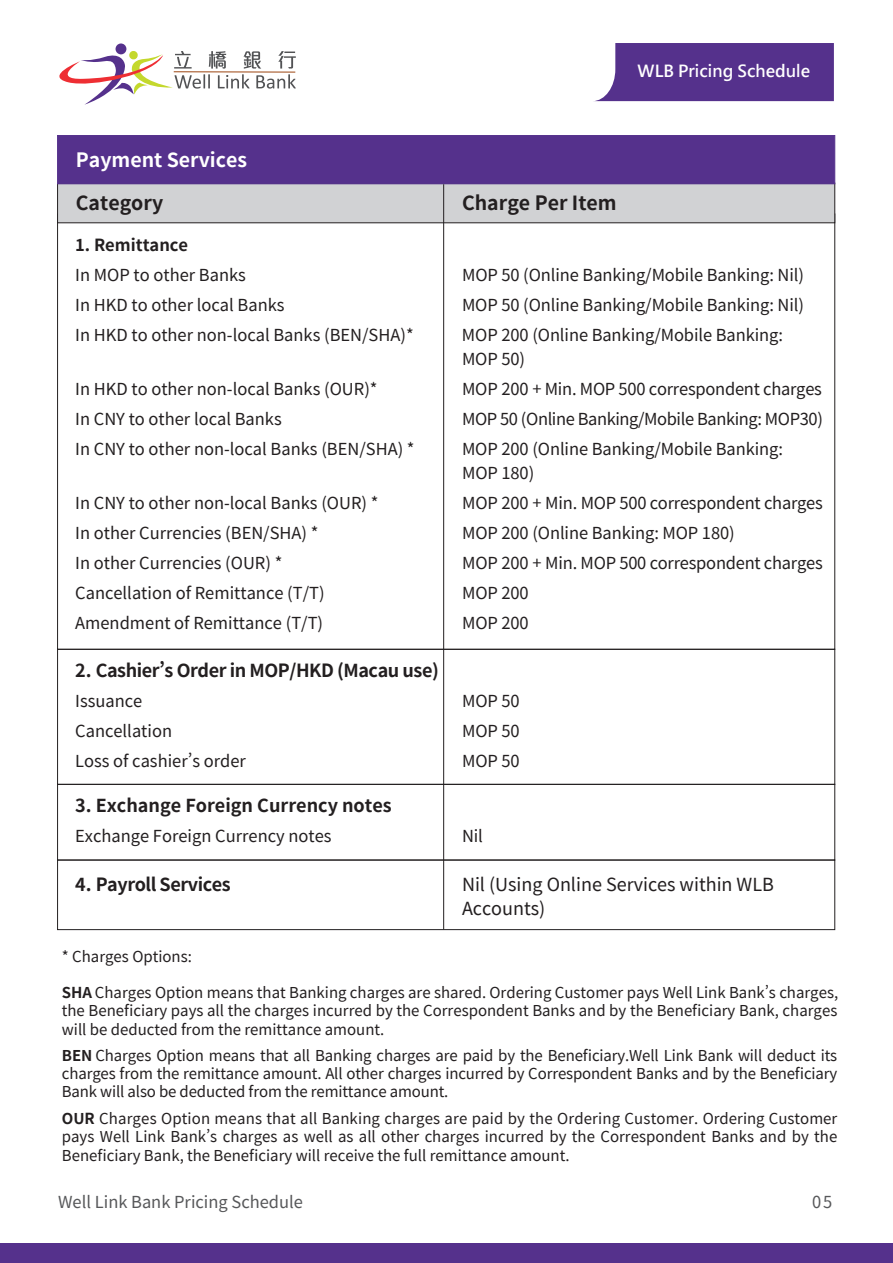
<style>
.page{position:relative;width:893px;height:1263px;background:#fff}
.page>*{position:absolute;margin:0;border:0;box-sizing:border-box;transform-origin:0 0}
.t1{font:700 19.5px "Taipei Sans TC Beta";color:#231f20}
.t2{font:700 19.5px "Taipei Sans TC Beta";color:#fff}
.t3{font:700 18px "Taipei Sans TC Beta";letter-spacing:-.025em;color:#231f20}
.t4{font:18px/24px "Taipei Sans TC Beta";color:#231f20}
.t5{font:700 18px "Taipei Sans TC Beta";color:#231f20}
.t6{font:16.5px/30px "Taipei Sans TC Beta";color:#231f20}
.t7{font:16.5px "Taipei Sans TC Beta";color:#57585a}
.t8{font:700 16.5px "Microsoft Jheng Hei";color:#fff}
.t9{font:700 16.5px "Taipei Sans TC Beta";color:#231f20}
.t10{font:15px/18px "Taipei Sans TC Beta";color:#231f20}
.s1{font-weight:700}
</style>
<div class="page">
<div style="left:115px;top:43px;width:11px;height:11px;background:#55318c;border-radius:50%"></div>
<svg style="left:59px;top:50px;width:237px;height:55px"></svg>
<div style="left:57px;top:784px;width:778px;height:76px;border:1px solid #231f20"></div>
<div style="left:57px;top:649px;width:778px;height:135px;border:1px solid #231f20"></div>
<div style="left:57px;top:860px;width:778px;height:70px;border:1px solid #231f20"></div>
<div style="left:0;top:1244px;width:893px;height:19px;background:#55318c"></div>
<svg style="left:595px;top:43px;width:239px;height:58px;background:#614094"></svg>
<div style="left:57px;top:183px;width:778px;height:40px;background:#d1d2d4;border:1px solid #231f20"></div>
<div style="left:57px;top:135px;width:778px;height:49px;background:#55318c"></div>
<hr style="left:443px;top:184px;width:1px;height:745px;background:#231f20">
<p class="t8" style="left:638px;top:60px;width:174px">WLB Pricing Schedule</p>
<p class="t2" style="left:76px;top:149px;width:173px">Payment Services</p>
<p class="t1" style="left:76px;top:192px;width:89px">Category</p>
<p class="t1" style="left:462px;top:192px;width:156px">Charge Per Item</p>
<p class="t9" style="left:75px;top:236px;width:114px">1. Remittance</p>
<p class="t6" style="left:75px;top:261px;width:340px">In MOP to other Banks<br>In HKD to other local Banks<br>In HKD to other non-local Banks (BEN/SHA)*</p>
<p class="t6" style="left:75px;top:375px;width:341px">In HKD to other non-local Banks (OUR)*<br>In CNY to other local Banks<br>In CNY to other non-local Banks (BEN/SHA) *</p>
<p class="t6" style="left:75px;top:489px;width:305px">In CNY to other non-local Banks (OUR) *<br>In other Currencies (BEN/SHA) *<br>In other Currencies (OUR) *<br>Cancellation of Remittance (T/T)<br>Amendment of Remittance (T/T)</p>
<p class="t3" style="left:75px;top:660px;width:365px">2. Cashier’s Order in MOP/HKD (Macau use)</p>
<p class="t6" style="left:75px;top:686px;width:172px">Issuance<br>Cancellation<br>Loss of cashier’s order</p>
<p class="t5" style="left:75px;top:795px;width:318px">3. Exchange Foreign Currency notes</p>
<p class="t6" style="left:75px;top:821px;width:258px">Exchange Foreign Currency notes</p>
<p class="t3" style="left:75px;top:874px;width:157px">4. Payroll Services</p>
<p class="t6" style="left:462px;top:261px;width:343px;text-align:justify">MOP 50 (Online Banking/Mobile Banking: Nil)<br>MOP 50 (Online Banking/Mobile Banking: Nil)<br>MOP 200 (Online Banking/Mobile Banking:</p>
<p class="t6" style="left:462px;top:345px;width:362px">MOP 50)<br>MOP 200 + Min. MOP 500 correspondent charges MOP 50 (Online Banking/Mobile Banking: MOP30)<br>MOP 200 (Online Banking/Mobile Banking:</p>
<p class="t6" style="left:462px;top:459px;width:362px">MOP 180)<br>MOP 200 + Min. MOP 500 correspondent charges<br>MOP 200 (Online Banking: MOP 180)<br>MOP 200 + Min. MOP 500 correspondent charges<br>MOP 200<br>MOP 200</p>
<p class="t6" style="left:462px;top:686px;width:59px;text-align:justify">MOP 50<br>MOP 50<br>MOP 50</p>
<p class="t6" style="left:462px;top:821px;width:22px">Nil</p>
<p class="t4" style="left:462px;top:873px;width:313px">Nil (Using Online Services within WLB<br>Accounts)</p>
<p class="t10" style="left:62px;top:948px;width:131px">* Charges Options:</p>
<p class="t10" style="left:62px;top:984px;width:778px"><span class="s1">SHA</span> Charges Option means that Banking charges are shared. Ordering Customer pays Well Link Bank’s charges, the Beneficiary pays all the charges incurred by the Correspondent Banks and by the Beneficiary Bank, charges</p>
<p class="t10" style="left:62px;top:1047px;width:777px"><span class="s1">BEN</span> Charges Option means that all Banking charges are paid by the Beneficiary.Well Link Bank will deduct its charges from the remittance amount. All other charges incurred by Correspondent Banks and by the Beneficiary</p>
<p class="t10" style="left:62px;top:1110px;width:777px"><span class="s1">OUR</span> Charges Option means that all Banking charges are paid by the Ordering Customer. Ordering Customer pays Well Link Bank’s charges as well as all other charges incurred by the Correspondent Banks and by the</p>
<p class="t10" style="left:62px;top:1021px;width:324px">will be deducted from the remittance amount.</p>
<p class="t10" style="left:62px;top:1083px;width:388px">Bank will also be deducted from the remittance amount.</p>
<p class="t10" style="left:62px;top:1147px;width:509px">Beneficiary Bank, the Beneficiary will receive the full remittance amount.</p>
<p class="t7" style="left:58px;top:1192px;width:246px">Well Link Bank Pricing Schedule</p>
<p class="t7" style="left:812px;top:1192px;width:21px">05</p>
</div>
